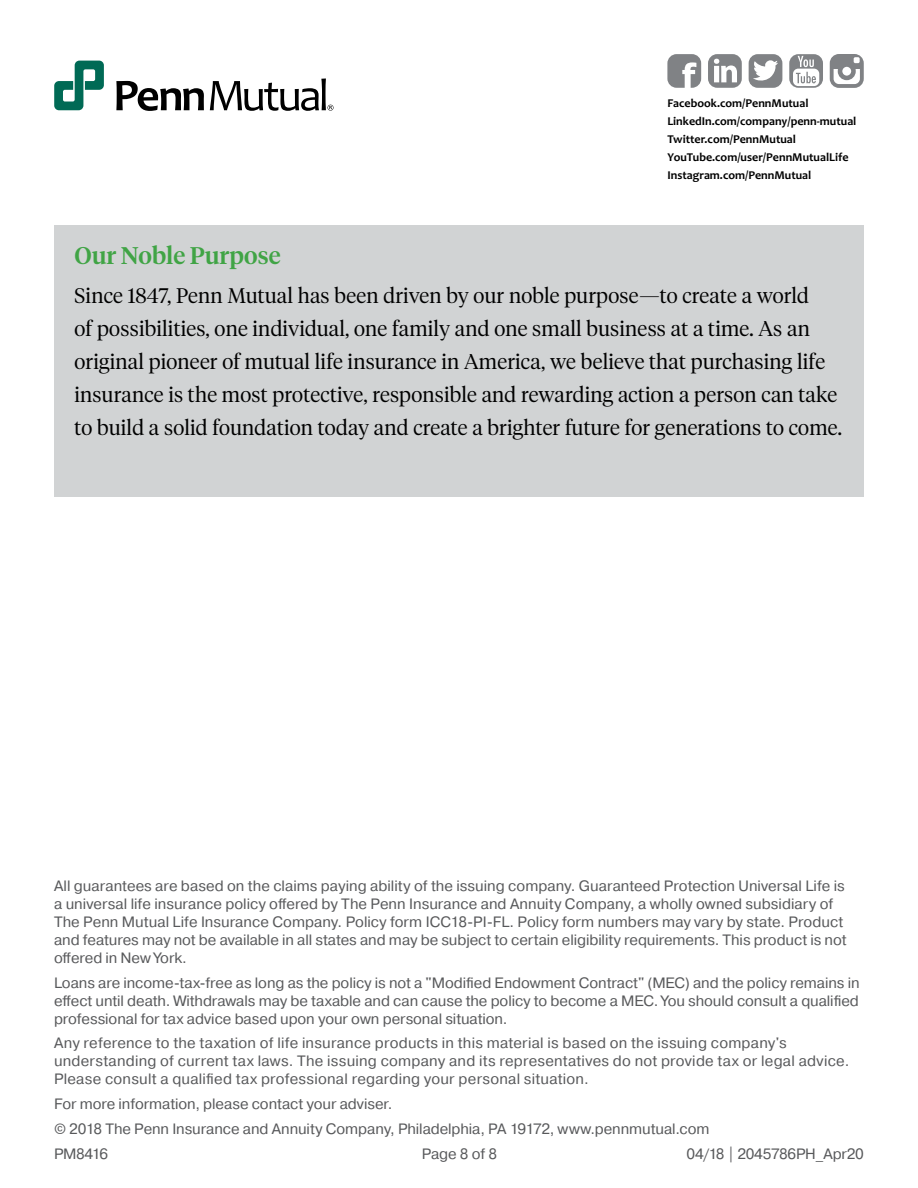
<style>
.page{position:relative;width:918px;height:1188px;background:#fff}
.page>*{position:absolute;margin:0;border:0;box-sizing:border-box;transform-origin:0 0}
.t1{font:500 24px "Tiempos Headline";color:#40a445}
.t2{font:300 21px/33px "Tiempos Headline";letter-spacing:.01em;color:#000}
.t3{font:15px/18px "Pragmatica";color:#58595b}
.t4{font:15px "Pragmatica";letter-spacing:-.02em;color:#58595b}
.t5{font:700 12px/18px "Candara";color:#000}
</style>
<div class="page">
<div style="left:54px;top:225px;width:810px;height:272px;background:#d1d3d4"></div>
<svg style="left:54px;top:61px;width:50px;height:49px"></svg>
<svg style="left:210px;top:78px;width:124px;height:33px"></svg>
<svg style="left:116px;top:81px;width:88px;height:30px"></svg>
<div style="left:667px;top:54px;width:34px;height:34px;background:#808285;border-radius:9px"></div>
<svg style="left:682px;top:62px;width:14px;height:26px"></svg>
<div style="left:708px;top:54px;width:34px;height:34px;background:#808285;border-radius:9px"></div>
<svg style="left:714px;top:59px;width:23px;height:23px"></svg>
<div style="left:749px;top:54px;width:33px;height:34px;background:#808285;border-radius:9px"></div>
<svg style="left:753px;top:60px;width:25px;height:21px"></svg>
<div style="left:789px;top:54px;width:34px;height:34px;background:#808285;border-radius:9px"></div>
<div style="left:793px;top:69px;width:26px;height:17px;background:#fff;border-radius:5px"></div>
<svg style="left:796px;top:56px;width:20px;height:27px"></svg>
<svg style="left:830px;top:54px;width:34px;height:34px"></svg>
<p class="t5" style="left:667px;top:94px;width:191px">Facebook.com/PennMutual<br>LinkedIn.com/company/penn-mutual<br>Twitter.com/PennMutual<br>YouTube.com/user/PennMutualLife<br>Instagram.com/PennMutual</p>
<h1 class="t1" style="left:75px;top:239px;width:208px">Our Noble Purpose</h1>
<p class="t2" style="left:75px;top:278px;width:769px">Since 1847, Penn Mutual has been driven by our noble purpose—to create a world<br>of possibilities, one individual, one family and one small business at a time. As an original pioneer of mutual life insurance in America, we believe that purchasing life insurance is the most protective, responsible and rewarding action a person can take to build a solid foundation today and create a brighter future for generations to come.</p>
<p class="t3" style="left:54px;top:877px;width:794px">All guarantees are based on the claims paying ability of the issuing company. Guaranteed Protection Universal Life is a universal life insurance policy offered by The Penn Insurance and Annuity Company, a wholly owned subsidiary of The Penn Mutual Life Insurance Company. Policy form ICC18-PI-FL. Policy form numbers may vary by state. Product and features may not be available in all states and may be subject to certain eligibility requirements. This product is not offered in New York.</p>
<p class="t3" style="left:54px;top:974px;width:807px;text-align:justify">Loans are income-tax-free as long as the policy is not a "Modified Endowment Contract" (MEC) and the policy remains in effect until death. Withdrawals may be taxable and can cause the policy to become a MEC. You should consult a qualified professional for tax advice based upon your own personal situation.</p>
<p class="t3" style="left:54px;top:1035px;width:797px">Any reference to the taxation of life insurance products in this material is based on the issuing company's understanding of current tax laws. The issuing company and its representatives do not provide tax or legal advice.<br>Please consult a qualified tax professional regarding your personal situation.</p>
<p class="t3" style="left:54px;top:1092px;width:657px;line-height:24.8px">For more information, please contact your adviser.<br>© 2018 The Penn Insurance and Annuity Company, Philadelphia, PA 19172, www.pennmutual.com<br>PM8416</p>
<p class="t3" style="left:422px;top:1145px;width:77px">Page 8 of 8</p>
<p class="t4" style="left:687px;top:1144px;width:179px">04/18 | 2045786PH_Apr20</p>
</div>
